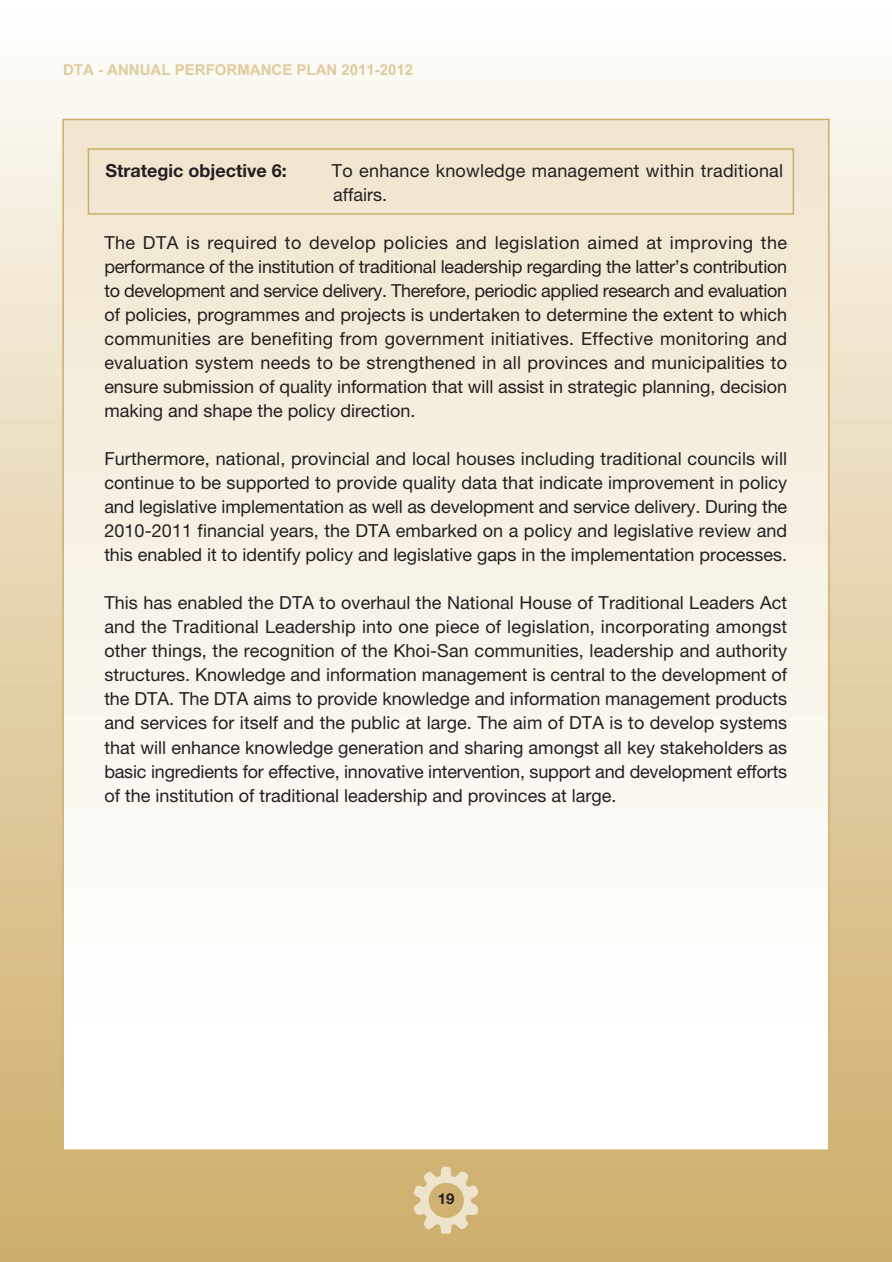
<style>
.page{position:relative;width:892px;height:1262px;background:#fff}
.page>*{position:absolute;margin:0;border:0;box-sizing:border-box;transform-origin:0 0}
.t1{font:18px/24px "Helvetica Neue";color:#231f20;text-align:justify}
.t2{font:700 18px "Helvetica Neue";color:#231f20}
.t3{font:700 15px "Arial";color:#e0ca9e}
.t4{font:700 15px "Helvetica Neue";color:#231f20}
</style>
<div class="page">
<div style="left:0;top:51px;width:891px;height:1211px;background:linear-gradient(to bottom,#faf7ee,#cdac67)"></div>
<div style="left:63px;top:119px;width:765px;height:905px;background:linear-gradient(to bottom,#f0e5ce,#fefffe)"></div>
<div style="left:63px;top:1024px;width:765px;height:63px;background:#fff"></div>
<div style="left:63px;top:1087px;width:765px;height:63px;background:#fff"></div>
<svg style="left:414px;top:1166px;width:64px;height:67px;background:#dcc798"></svg>
<div style="left:88px;top:148px;width:706px;height:67px;border:2px solid #ccae6b"></div>
<p class="t3" style="left:63px;top:64px;width:352px">DTA - ANNUAL PERFORMANCE PLAN 2011-2012</p>
<p class="t2" style="left:105px;top:164px;width:183px">Strategic objective 6:</p>
<p class="t1" style="left:332px;top:161px;width:453px">To enhance knowledge management within traditional affairs.</p>
<p class="t1" style="left:104px;top:233px;width:684px">The DTA is required to develop policies and legislation aimed at improving the performance of the institution of traditional leadership regarding the latter’s contribution to development and service delivery. Therefore, periodic applied research and evaluation of policies, programmes and projects is undertaken to determine the extent to which communities are benefiting from government initiatives. Effective monitoring and evaluation system needs to be strengthened in all provinces and municipalities to ensure submission of quality information that will assist in strategic planning, decision making and shape the policy direction.</p>
<p class="t1" style="left:104px;top:449px;width:684px">Furthermore, national, provincial and local houses including traditional councils will continue to be supported to provide quality data that indicate improvement in policy and legislative implementation as well as development and service delivery. During the 2010-2011 financial years, the DTA embarked on a policy and legislative review and this enabled it to identify policy and legislative gaps in the implementation processes.</p>
<p class="t1" style="left:104px;top:593px;width:684px">This has enabled the DTA to overhaul the National House of Traditional Leaders Act and the Traditional Leadership into one piece of legislation, incorporating amongst other things, the recognition of the Khoi-San communities, leadership and authority structures. Knowledge and information management is central to the development of the DTA. The DTA aims to provide knowledge and information management products and services for itself and the public at large. The aim of DTA is to develop systems that will enhance knowledge generation and sharing amongst all key stakeholders as basic ingredients for effective, innovative intervention, support and development efforts of the institution of traditional leadership and provinces at large.</p>
<p class="t4" style="left:437px;top:1193px;width:18px">19</p>
</div>
